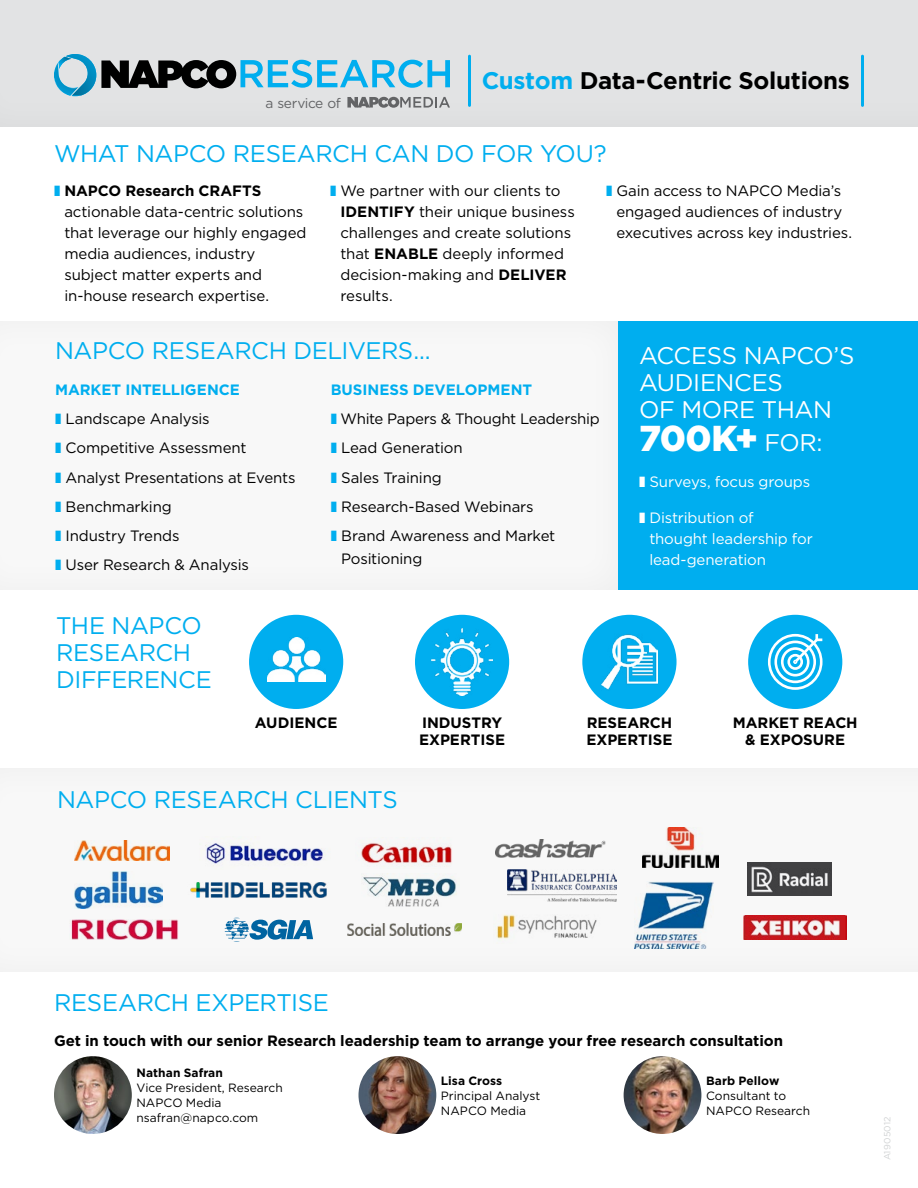
<style>
.page{position:relative;width:918px;height:1188px;background:#fff}
.page>*{position:absolute;margin:0;border:0;box-sizing:border-box;transform-origin:0 0}
.t1{font:900 36px "Gotham";color:#fff}
.t2{font:24px/27px "Gotham";letter-spacing:-.02em;color:#00aeef}
.t3{font:24px/27px "Gotham";letter-spacing:-.015em;color:#fff}
.t4{font:700 24px "Gotham";letter-spacing:-.015em;color:#000}
.t5{font:15px/21px "Gotham";letter-spacing:-.01em;color:#000}
.t6{font:700 15px/16.5px "Gotham";letter-spacing:-.005em;color:#000}
.t7{font:15px/21px "Gotham";letter-spacing:-.01em;color:#fff}
.t8{font:700 15px "Gotham";color:#00aeef}
.t9{font:13.8px "Gotham";letter-spacing:-.04em;color:#636466}
.t10{font:12px/15px "Gotham";color:#000}
.t11{font:700 12px "Gotham";letter-spacing:.005em;color:#000}
.t12{font:9px "Gotham";letter-spacing:.015em;color:#d1d3d4}
.s1{color:#00aeef}
.s2{font-weight:700}
.s3{font-weight:400;font-size:24px}
</style>
<div class="page">
<div style="left:0;top:310px;width:642px;height:282px;background:#f8f8f8"></div>
<div style="left:618px;top:321px;width:300px;height:269px;background:#00aeef"></div>
<div style="left:0;top:0;width:918px;height:129px;background:#e2e3e4"></div>
<div style="left:0;top:758px;width:918px;height:216px;background:#f8f8f8"></div>
<svg style="left:54px;top:54px;width:396px;height:54px"></svg>
<hr style="left:468px;top:56px;width:3px;height:49px;background:#00aeef">
<hr style="left:861px;top:56px;width:3px;height:49px;background:#00aeef">
<div style="left:249px;top:615px;width:94px;height:94px;background:#00aeef;border-radius:50%"></div>
<img style="left:267px;top:638px;width:58px;height:43px">
<img style="left:54px;top:1056px;width:78px;height:78px;border-radius:39px">
<div style="left:415px;top:615px;width:94px;height:94px;background:#00aeef;border-radius:50%"></div>
<img style="left:431px;top:629px;width:62px;height:66px">
<div style="left:582px;top:615px;width:95px;height:94px;background:#00aeef;border-radius:50%"></div>
<img style="left:601px;top:634px;width:57px;height:56px">
<div style="left:748px;top:615px;width:94px;height:94px;background:#00aeef;border-radius:50%"></div>
<svg style="left:768px;top:634px;width:55px;height:56px"></svg>
<img style="left:643px;top:828px;width:75px;height:40px">
<img style="left:75px;top:871px;width:88px;height:38px">
<img style="left:190px;top:883px;width:137px;height:14px">
<img style="left:363px;top:873px;width:94px;height:34px">
<img style="left:508px;top:869px;width:109px;height:32px">
<img style="left:744px;top:915px;width:103px;height:24px">
<img style="left:75px;top:840px;width:94px;height:20px">
<img style="left:205px;top:843px;width:118px;height:21px">
<img style="left:361px;top:843px;width:91px;height:20px">
<img style="left:496px;top:839px;width:109px;height:19px">
<img style="left:747px;top:863px;width:85px;height:33px">
<img style="left:71px;top:920px;width:107px;height:19px">
<svg style="left:225px;top:918px;width:88px;height:24px"></svg>
<img style="left:347px;top:924px;width:115px;height:12px">
<img style="left:496px;top:914px;width:101px;height:25px">
<img style="left:634px;top:882px;width:79px;height:66px">
<img style="left:358px;top:1056px;width:78px;height:78px;border-radius:39px">
<img style="left:624px;top:1056px;width:77px;height:78px;border-radius:39px">
<p class="t9" style="left:265px;top:94px;width:77px">a service of</p>
<h2 class="t4" style="left:482px;top:65px;width:370px"><span class="s1">Custom</span> Data-Centric Solutions</h2>
<h2 class="t2" style="left:54px;top:139px;width:554px">WHAT NAPCO RESEARCH CAN DO FOR YOU?</h2>
<p class="t6" style="left:64px;top:183px;width:199px">NAPCO Research CRAFTS</p>
<p class="t5" style="left:64px;top:201px;width:244px">actionable data-centric solutions that leverage our highly engaged media audiences, industry subject matter experts and in-house research expertise.</p>
<p class="t5" style="left:340px;top:180px;width:236px">We partner with our clients to<br><span class="s2">IDENTIFY</span> their unique business challenges and create solutions that <span class="s2">ENABLE</span> deeply informed decision-making and <span class="s2">DELIVER </span>results.</p>
<p class="t5" style="left:616px;top:180px;width:237px">Gain access to NAPCO Media’s engaged audiences of industry executives across key industries.</p>
<h2 class="t2" style="left:55px;top:336px;width:377px">NAPCO RESEARCH DELIVERS...</h2>
<p class="t8" style="left:55px;top:380px;width:186px">MARKET INTELLIGENCE</p>
<p class="t5" style="left:66px;top:404px;width:232px;line-height:29.2px">Landscape Analysis<br>Competitive Assessment<br>Analyst Presentations at Events<br>Benchmarking<br>Industry Trends<br>User Research &amp; Analysis</p>
<p class="t8" style="left:331px;top:380px;width:203px">BUSINESS DEVELOPMENT</p>
<p class="t5" style="left:340px;top:404px;width:261px;line-height:29.2px">White Papers &amp; Thought Leadership<br>Lead Generation<br>Sales Training<br>Research-Based Webinars<br>Brand Awareness and Market</p>
<p class="t5" style="left:341px;top:547px;width:83px">Positioning</p>
<h2 class="t2" style="left:56px;top:611px;width:157px">THE NAPCO<br>RESEARCH<br>DIFFERENCE</h2>
<h2 class="t3" style="left:639px;top:342px;width:217px">ACCESS NAPCO’S<br>AUDIENCES<br>OF MORE THAN</h2>
<h1 class="t1" style="left:639px;top:414px;width:185px">700K+ <span class="s3">FOR:</span></h1>
<p class="t7" style="left:649px;top:471px;width:162px">Surveys, focus groups</p>
<p class="t7" style="left:649px;top:507px;width:165px">Distribution of thought leadership for lead-generation</p>
<p class="t6" style="left:255px;top:715px;width:84px">AUDIENCE</p>
<p class="t6" style="left:419px;top:715px;width:88px">INDUSTRY<br>EXPERTISE</p>
<p class="t6" style="left:586px;top:715px;width:88px">RESEARCH<br>EXPERTISE</p>
<h2 class="t2" style="left:57px;top:786px;width:342px">NAPCO RESEARCH CLIENTS</h2>
<p class="t6" style="left:733px;top:715px;width:126px;text-align:center">MARKET REACH &amp; EXPOSURE</p>
<h2 class="t2" style="left:54px;top:989px;width:276px">RESEARCH EXPERTISE</h2>
<p class="t6" style="left:54px;top:1032px;width:731px">Get in touch with our senior Research leadership team to arrange your free research consultation</p>
<p class="t11" style="left:136px;top:1065px;width:88px">Nathan Safran</p>
<p class="t10" style="left:136px;top:1080px;width:148px">Vice President, Research<br>NAPCO Media nsafran@napco.com</p>
<p class="t11" style="left:441px;top:1073px;width:63px">Lisa Cross</p>
<p class="t10" style="left:441px;top:1088px;width:101px">Principal Analyst<br>NAPCO Media</p>
<p class="t11" style="left:706px;top:1073px;width:75px">Barb Pellow</p>
<p class="t10" style="left:706px;top:1088px;width:106px">Consultant to<br>NAPCO Research</p>
<p class="t12" style="left:882px;top:1160px;width:45px;rotate:-90deg">A1905012</p>
</div>
